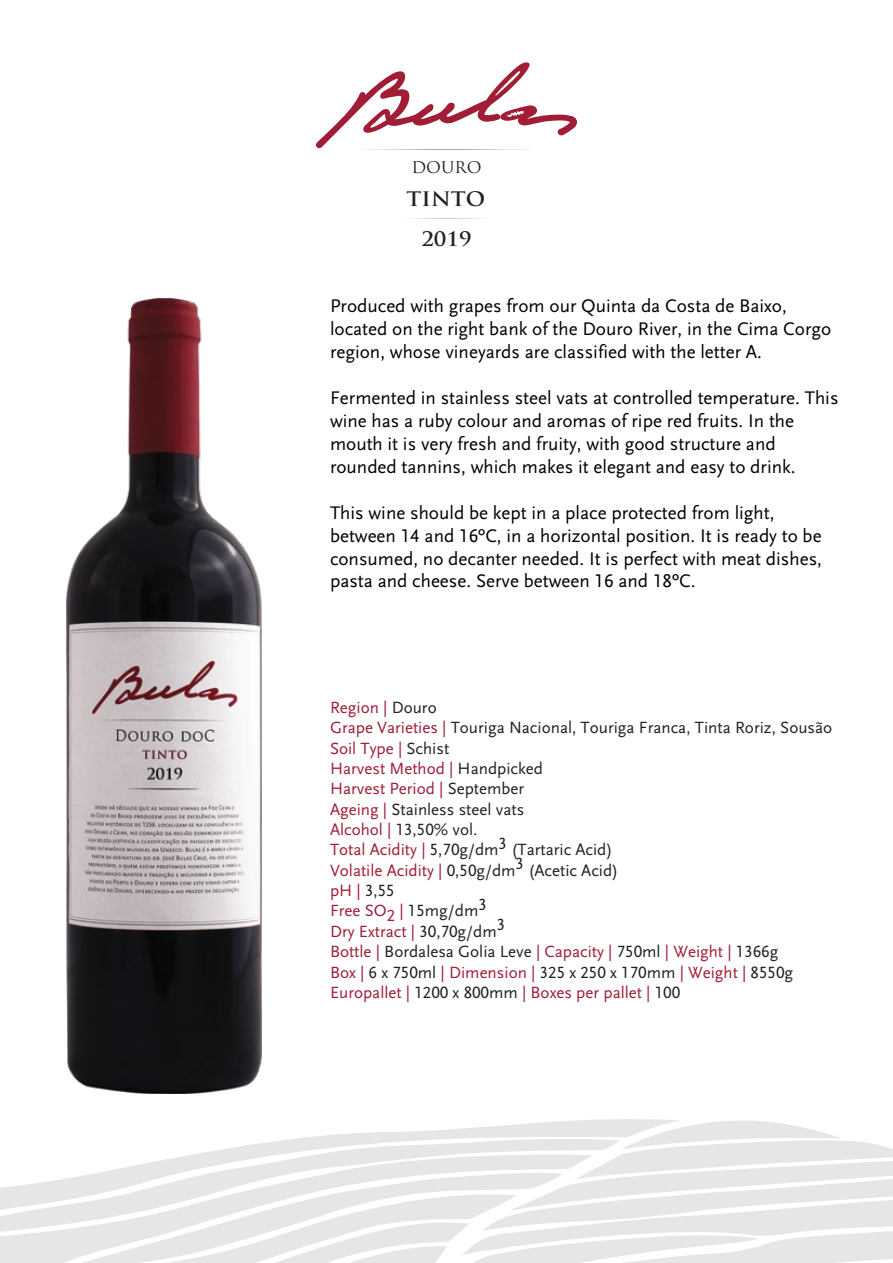
<style>
.page{position:relative;width:893px;height:1263px;background:#fff}
.page>*{position:absolute;margin:0;border:0;box-sizing:border-box;transform-origin:0 0}
.t1{font:700 19.5px/40px "Trajan Pro";color:#231f20;text-align:center;scale:1.08 1}
.t2{font:19.05px/23px "Scala Sans Regular LF";color:#000}
.t3{font:16.95px/20.4px "Scala Sans Regular LF";color:#231f20}
.t4{font:15.75px "Trajan Pro";color:#231f20}
.s1{color:#a11c35}
.s2{color:#a21c36}
</style>
<div class="page">
<img style="left:67px;top:298px;width:195px;height:796px">
<svg style="left:316px;top:62px;width:261px;height:88px"></svg>
<svg style="left:0;top:1119px;width:893px;height:144px;fill:#e6e6e6"></svg>
<p class="t4" style="left:411px;top:158px;width:72px">DOURO</p>
<p class="t1" style="left:407px;top:179px;width:74px">TINTO<br>2019</p>
<p class="t2" style="left:330px;top:295px;width:503px">Produced with grapes from our Quinta da Costa de Baixo, located on the right bank of the Douro River, in the Cima Corgo region, whose vineyards are classified with the letter A.</p>
<p class="t2" style="left:330px;top:387px;width:510px">Fermented in stainless steel vats at controlled temperature. This wine has a ruby colour and aromas of ripe red fruits. In the mouth it is very fresh and fruity, with good structure and rounded tannins, which makes it elegant and easy to drink.</p>
<p class="t2" style="left:330px;top:501px;width:493px">This wine should be kept in a place protected from light, between 14 and 16ºC, in a horizontal position. It is ready to be consumed, no decanter needed. It is perfect with meat dishes, pasta and cheese. Serve between 16 and 18ºC.</p>
<p class="t3" style="left:330px;top:697px;width:504px"><span class="s1">Region |</span> Douro<br><span class="s1">Grape Varieties |</span> Touriga Nacional, Touriga Franca, Tinta Roriz, Sousão <span class="s1">Soil Type |</span> Schist<br><span class="s1">Harvest Method |</span> Handpicked<br><span class="s1">Harvest Period |</span> September<br><span class="s1">Ageing |</span> Stainless steel vats<br><span class="s1">Alcohol |</span> 13,50% vol.<br><span class="s1">Total Acidity |</span> 5,70g/dm3 (Tartaric Acid)<br><span class="s1">Volatile Acidity |</span> 0,50g/dm3 (Acetic Acid)<br><span class="s1">pH |</span> 3,55<br><span class="s1">Free SO</span><span class="s2">2</span> <span class="s1">|</span> 15mg/dm3<br><span class="s1">Dry Extract |</span> 30,70g/dm3<br><span class="s1">Bottle |</span> Bordalesa Golia Leve <span class="s1">| Capacity |</span> 750ml <span class="s1">| Weight |</span> 1366g<br><span class="s1">Box |</span> 6 x 750ml <span class="s1">| Dimension |</span> 325 x 250 x 170mm <span class="s1">| Weight |</span> 8550g <span class="s1">Europallet |</span> 1200 x 800mm <span class="s2">|</span> <span class="s1">Boxes per pallet |</span> 100</p>
</div>
